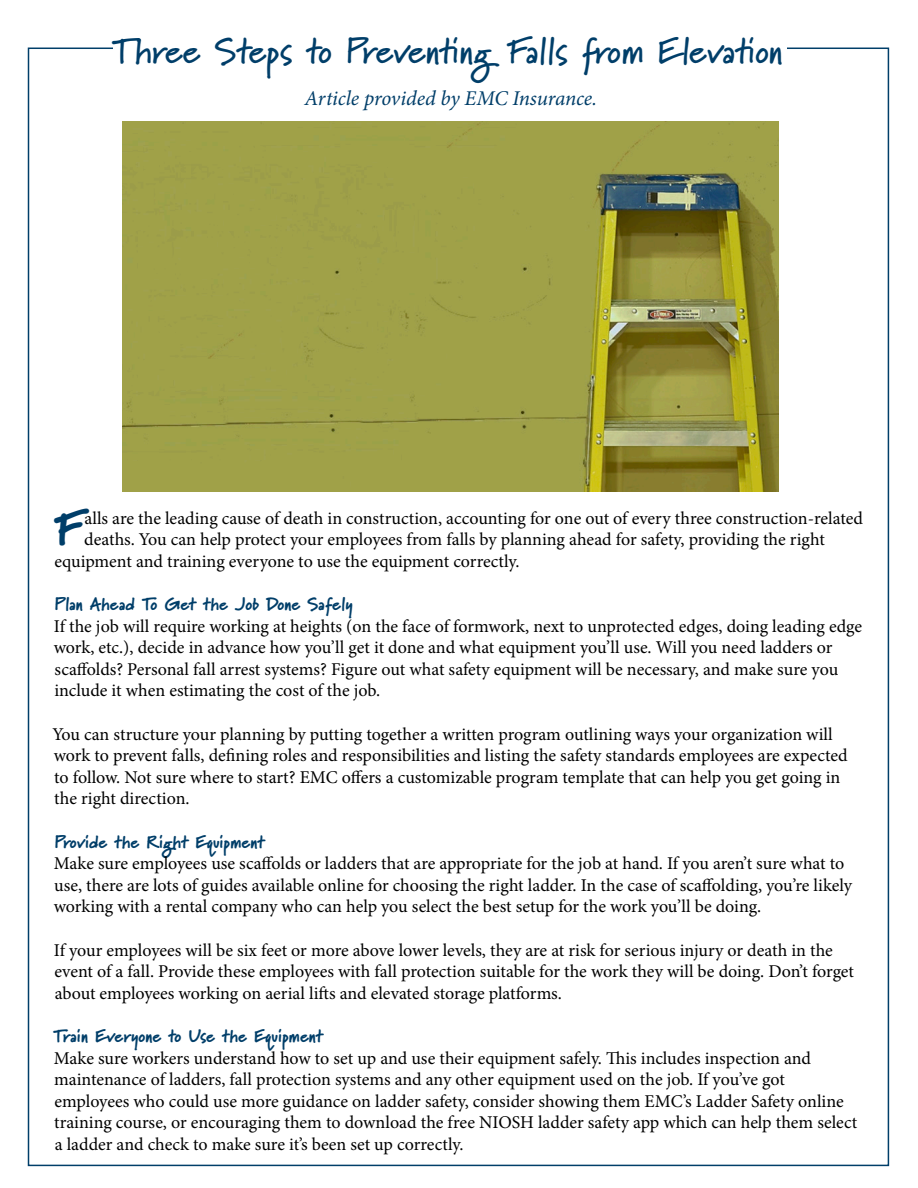
<style>
.page{position:relative;width:918px;height:1188px;background:#fff}
.page>*{position:absolute;margin:0;border:0;box-sizing:border-box;transform-origin:0 0}
.t1{font:900 48.45px "Marydale";color:#003e69}
.t2{font:700 36px "Marydale";color:#003e69}
.t3{font:italic 21px "Minion Pro";letter-spacing:-.01em;color:#003e69}
.t4{font:18px/21.6px "Minion Pro";letter-spacing:-.005em;color:#000}
.t5{font:900 18px "Marydale";color:#003e69}
</style>
<div class="page">
<img style="left:122px;top:121px;width:656px;height:371px">
<p class="t2" style="left:113px;top:29px;width:672px">Three Steps to Preventing Falls from Elevation</p>
<p class="t3" style="left:305px;top:84px;width:294px">Article provided by EMC Insurance.</p>
<p class="t1" style="left:55px;top:500px;width:31px">F</p>
<p class="t4" style="left:84px;top:507px;width:780px">alls are the leading cause of death in construction, accounting for one out of every three construction-related</p>
<p class="t4" style="left:84px;top:529px;width:742px">deaths. You can help protect your employees from falls by planning ahead for safety, providing the right</p>
<p class="t4" style="left:55px;top:550px;width:467px">equipment and training everyone to use the equipment correctly.</p>
<p class="t5" style="left:55px;top:593px;width:300px">Plan Ahead To Get the Job Done Safely</p>
<p class="t4" style="left:54px;top:615px;width:810px">If the job will require working at heights (on the face of formwork, next to unprotected edges, doing leading edge work, etc.), decide in advance how you’ll get it done and what equipment you’ll use. Will you need ladders or scaffolds? Personal fall arrest systems? Figure out what safety equipment will be necessary, and make sure you include it when estimating the cost of the job.</p>
<p class="t4" style="left:52px;top:723px;width:797px">You can structure your planning by putting together a written program outlining ways your organization will work to prevent falls, defining roles and responsibilities and listing the safety standards employees are expected to follow. Not sure where to start? EMC offers a customizable program template that can help you get going in the right direction.</p>
<p class="t5" style="left:55px;top:831px;width:212px">Provide the Right Equipment</p>
<p class="t4" style="left:54px;top:853px;width:800px">Make sure employees use scaffolds or ladders that are appropriate for the job at hand. If you aren’t sure what to use, there are lots of guides available online for choosing the right ladder. In the case of scaffolding, you’re likely working with a rental company who can help you select the best setup for the work you’ll be doing.</p>
<p class="t4" style="left:54px;top:939px;width:802px">If your employees will be six feet or more above lower levels, they are at risk for serious injury or death in the event of a fall. Provide these employees with fall protection suitable for the work they will be doing. Don’t forget about employees working on aerial lifts and elevated storage platforms.</p>
<p class="t5" style="left:54px;top:1025px;width:271px">Train Everyone to Use the Equipment</p>
<p class="t4" style="left:54px;top:1047px;width:805px">Make sure workers understand how to set up and use their equipment safely. This includes inspection and maintenance of ladders, fall protection systems and any other equipment used on the job. If you’ve got employees who could use more guidance on ladder safety, consider showing them EMC’s Ladder Safety online training course, or encouraging them to download the free NIOSH ladder safety app which can help them select a ladder and check to make sure it’s been set up correctly.</p>
</div>
